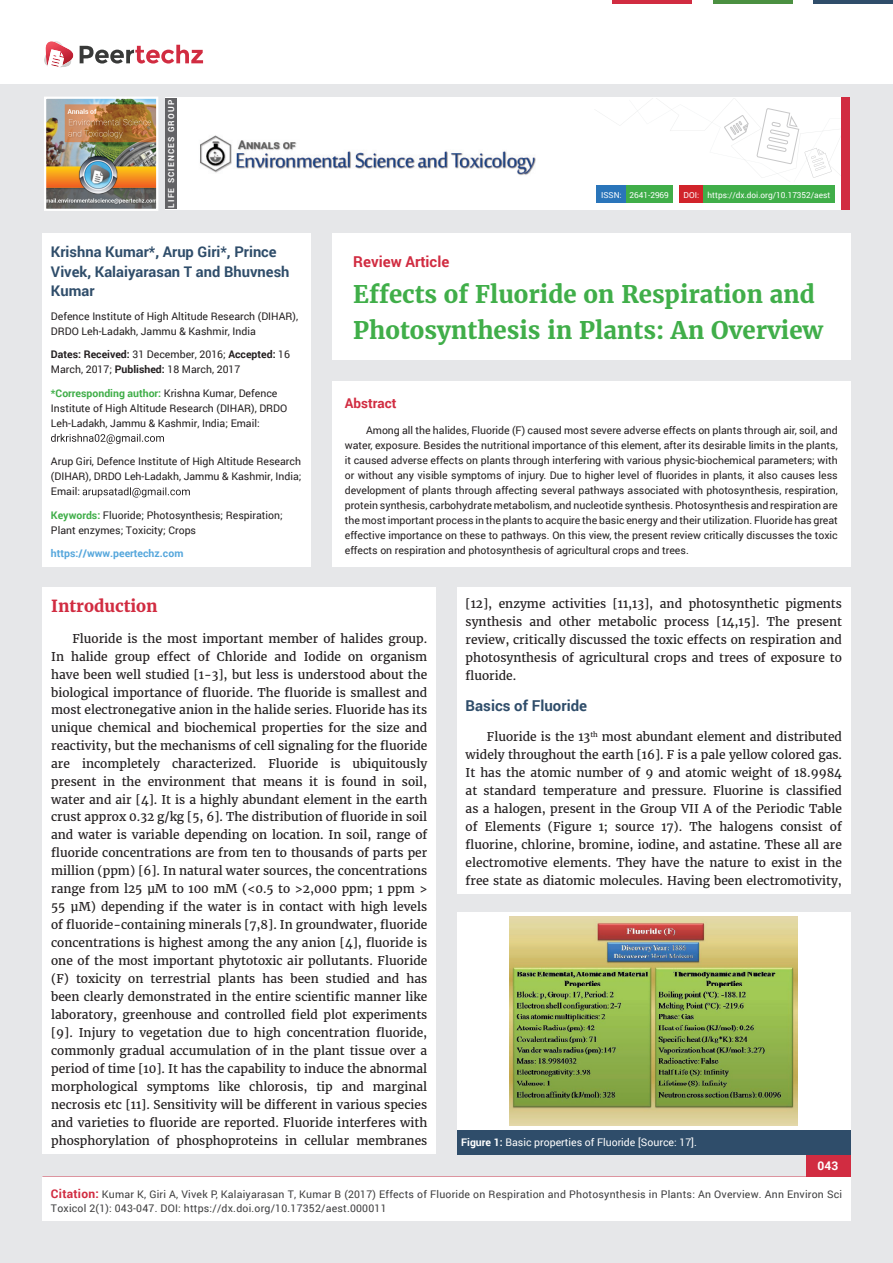
<style>
.page{position:relative;width:893px;height:1263px;background:#e6e7e9}
.page>*{position:absolute;margin:0;border:0;box-sizing:border-box;transform-origin:0 0}
.t1{font:700 24px/36px "Merriweather";color:#40ae49}
.t2{font:700 16.5px "Merriweather";color:#d12c41}
.t3{font:700 15px "Roboto";color:#2f4d6a}
.t4{font:700 15px "Roboto";color:#d12c41}
.t5{font:700 14.7px/19.5px "Roboto";color:#2f4d6a}
.t6{font:700 13.5px "Roboto";color:#d12c41}
.t7{font:12px/18px "Merriweather";color:#231f20;text-align:justify}
.t8{font:700 12px "Roboto";color:#fff}
.t9{font:10.5px/15px "Roboto";color:#231f20}
.t10{font:10.5px/13.5px "Roboto";letter-spacing:.02em;color:#3e3e3f}
.t11{font:10.5px "Roboto";color:#fff}
.t12{font:700 10.5px "Roboto";color:#56a7dc}
.t13{font:8.25px "Roboto";color:#fff}
.t14{font:700 8.25px "Roboto";letter-spacing:.14em;color:#fff}
.s1{font-weight:700}
.s2{font-weight:700;color:#40ae49}
.s3{font-weight:700;font-size:12px;color:#d12c41}
</style>
<div class="page">
<div style="left:165px;top:98px;width:684px;height:112px;background:#fff"></div>
<svg style="left:596px;top:100px;width:245px;height:78px"></svg>
<div style="left:841px;top:98px;width:8px;height:112px;background:#d12c41"></div>
<img style="left:47px;top:100px;width:108px;height:108px">
<div style="left:44px;top:97px;width:114px;height:114px;border:2px solid #fff"></div>
<div style="left:0;top:0;width:893px;height:83px;background:#fff"></div>
<svg style="left:44px;top:41px;width:159px;height:27px"></svg>
<hr style="left:713px;top:0;width:79px;height:3px;background:#4b9041">
<hr style="left:612px;top:0;width:80px;height:3px;background:#d12c41">
<hr style="left:813px;top:0;width:80px;height:3px;background:#2f4d6a">
<div style="left:806px;top:1154px;width:44px;height:51px;background:#d12c41"></div>
<div style="left:42px;top:1177px;width:809px;height:43px;background:#fff"></div>
<div style="left:703px;top:185px;width:132px;height:18px;background:#40ae49"></div>
<div style="left:679px;top:185px;width:24px;height:18px;background:#d1232a"></div>
<div style="left:625px;top:186px;width:48px;height:17px;background:#40ae49"></div>
<div style="left:597px;top:185px;width:29px;height:18px;background:#2a75ba"></div>
<img style="left:200px;top:135px;width:336px;height:40px">
<div style="left:165px;top:98px;width:12px;height:111px;background:#636366"></div>
<div style="left:332px;top:381px;width:518px;height:185px;background:#fff"></div>
<div style="left:332px;top:233px;width:518px;height:127px;background:#fff"></div>
<div style="left:42px;top:233px;width:269px;height:333px;background:#fff"></div>
<svg style="left:51px;top:434px;width:113px;height:10px"></svg>
<svg style="left:83px;top:487px;width:107px;height:11px"></svg>
<div style="left:43px;top:588px;width:393px;height:566px;background:#fff"></div>
<div style="left:457px;top:588px;width:393px;height:306px;background:#fff"></div>
<div style="left:457px;top:912px;width:393px;height:218px;background:#fff"></div>
<div style="left:457px;top:1130px;width:393px;height:24px;background:#2f4d6a"></div>
<img style="left:510px;top:917px;width:287px;height:209px">
<p class="t14" style="left:165px;top:208px;width:109px;rotate:-90deg">LIFE SCIENCES GROUP</p>
<p class="t13" style="left:601px;top:189px;width:69px">ISSN: 2641-2969</p>
<p class="t13" style="left:684px;top:189px;width:148px">DOI: https://dx.doi.org/10.17352/aest</p>
<p class="t5" style="left:51px;top:242px;width:240px">Krishna Kumar*, Arup Giri*, Prince<br>Vivek, Kalaiyarasan T and Bhuvnesh<br>Kumar</p>
<p class="t9" style="left:51px;top:308px;width:249px">Defence Institute of High Altitude Research (DIHAR),<br>DRDO Leh-Ladakh, Jammu &amp; Kashmir, India</p>
<p class="t9" style="left:51px;top:347px;width:241px"><span class="s1">Dates: Received:</span> 31 December, 2016; <span class="s1">Accepted:</span> 16<br>March, 2017; <span class="s1">Published:</span> 18 March, 2017</p>
<p class="t9" style="left:51px;top:385px;width:238px"><span class="s2">*Corresponding author:</span> Krishna Kumar, Defence<br>Institute of High Altitude Research (DIHAR), DRDO<br>Leh-Ladakh, Jammu &amp; Kashmir, India; Email:</p>
<p class="t9" style="left:51px;top:454px;width:252px;text-align:justify">Arup Giri, Defence Institute of High Altitude Research (DIHAR), DRDO Leh-Ladakh, Jammu &amp; Kashmir, India; Email:</p>
<p class="t9" style="left:51px;top:507px;width:233px"><span class="s2">Keywords:</span> Fluoride; Photosynthesis; Respiration;<br>Plant enzymes; Toxicity; Crops</p>
<p class="t12" style="left:51px;top:546px;width:134px">https://www.peertechz.com</p>
<h2 class="t2" style="left:51px;top:596px;width:108px">Introduction</h2>
<p class="t7" style="left:51px;top:630px;width:378px;text-indent:21px">Fluoride is the most important member of halides group.<br>In halide group effect of Chloride and Iodide on organism have been well studied [1-3], but less is understood about the biological importance of fluoride. The fluoride is smallest and most electronegative anion in the halide series. Fluoride has its unique chemical and biochemical properties for the size and reactivity, but the mechanisms of cell signaling for the fluoride are incompletely characterized. Fluoride is ubiquitously present in the environment that means it is found in soil, water and air [4]. It is a highly abundant element in the earth crust approx 0.32 g/kg [5, 6]. The distribution of fluoride in soil and water is variable depending on location. In soil, range of fluoride concentrations are from ten to thousands of parts per million (ppm) [6]. In natural water sources, the concentrations range from l25 μM to 100 mM (&lt;0.5 to &gt;2,000 ppm; 1 ppm &gt; 55 μM) depending if the water is in contact with high levels of fluoride-containing minerals [7,8]. In groundwater, fluoride concentrations is highest among the any anion [4], fluoride is one of the most important phytotoxic air pollutants. Fluoride (F) toxicity on terrestrial plants has been studied and has been clearly demonstrated in the entire scientific manner like laboratory, greenhouse and controlled field plot experiments [9]. Injury to vegetation due to high concentration fluoride, commonly gradual accumulation of in the plant tissue over a period of time [10]. It has the capability to induce the abnormal morphological symptoms like chlorosis, tip and marginal necrosis etc [11]. Sensitivity will be different in various species and varieties to fluoride are reported. Fluoride interferes with phosphorylation of phosphoproteins in cellular membranes</p>
<p class="t4" style="left:353px;top:251px;width:98px">Review Article</p>
<h1 class="t1" style="left:353px;top:276px;width:471px">Effects of Fluoride on Respiration and<br>Photosynthesis in Plants: An Overview</h1>
<p class="t6" style="left:345px;top:394px;width:53px">Abstract</p>
<p class="t9" style="left:345px;top:422px;width:494px;text-align:justify;text-indent:21px">Among all the halides, Fluoride (F) caused most severe adverse effects on plants through air, soil, and water, exposure. Besides the nutritional importance of this element, after its desirable limits in the plants, it caused adverse effects on plants through interfering with various physic-biochemical parameters; with or without any visible symptoms of injury. Due to higher level of fluorides in plants, it also causes less development of plants through affecting several pathways associated with photosynthesis, respiration, protein synthesis, carbohydrate metabolism, and nucleotide synthesis. Photosynthesis and respiration are the most important process in the plants to acquire the basic energy and their utilization. Fluoride has great effective importance on these to pathways. On this view, the present review critically discusses the toxic effects on respiration and photosynthesis of agricultural crops and trees.</p>
<p class="t7" style="left:466px;top:595px;width:378px">[12], enzyme activities [11,13], and photosynthetic pigments synthesis and other metabolic process [14,15]. The present review, critically discussed the toxic effects on respiration and photosynthesis of agricultural crops and trees of exposure to fluoride.</p>
<p class="t3" style="left:466px;top:695px;width:123px">Basics of Fluoride</p>
<p class="t7" style="left:466px;top:728px;width:378px;text-indent:21px">Fluoride is the 13<sup>th</sup> most abundant element and distributed widely throughout the earth [16]. F is a pale yellow colored gas.<br>It has the atomic number of 9 and atomic weight of 18.9984 at standard temperature and pressure. Fluorine is classified as a halogen, present in the Group VII A of the Periodic Table of Elements (Figure 1; source 17). The halogens consist of fluorine, chlorine, bromine, iodine, and astatine. These all are electromotive elements. They have the nature to exist in the free state as diatomic molecules. Having been electromotivity,</p>
<p class="t11" style="left:461px;top:1135px;width:237px"><span class="s1">Figure 1:</span> Basic properties of Fluoride [Source: 17].</p>
<p class="t8" style="left:817px;top:1158px;width:22px">043</p>
<p class="t10" style="left:51px;top:1188px;width:793px"><span class="s3">Citation:</span> Kumar K, Giri A, Vivek P, Kalaiyarasan T, Kumar B (2017) Effects of Fluoride on Respiration and Photosynthesis in Plants: An Overview. Ann Environ Sci<br>Toxicol 2(1): 043-047. DOI: https://dx.doi.org/10.17352/aest.000011</p>
</div>
